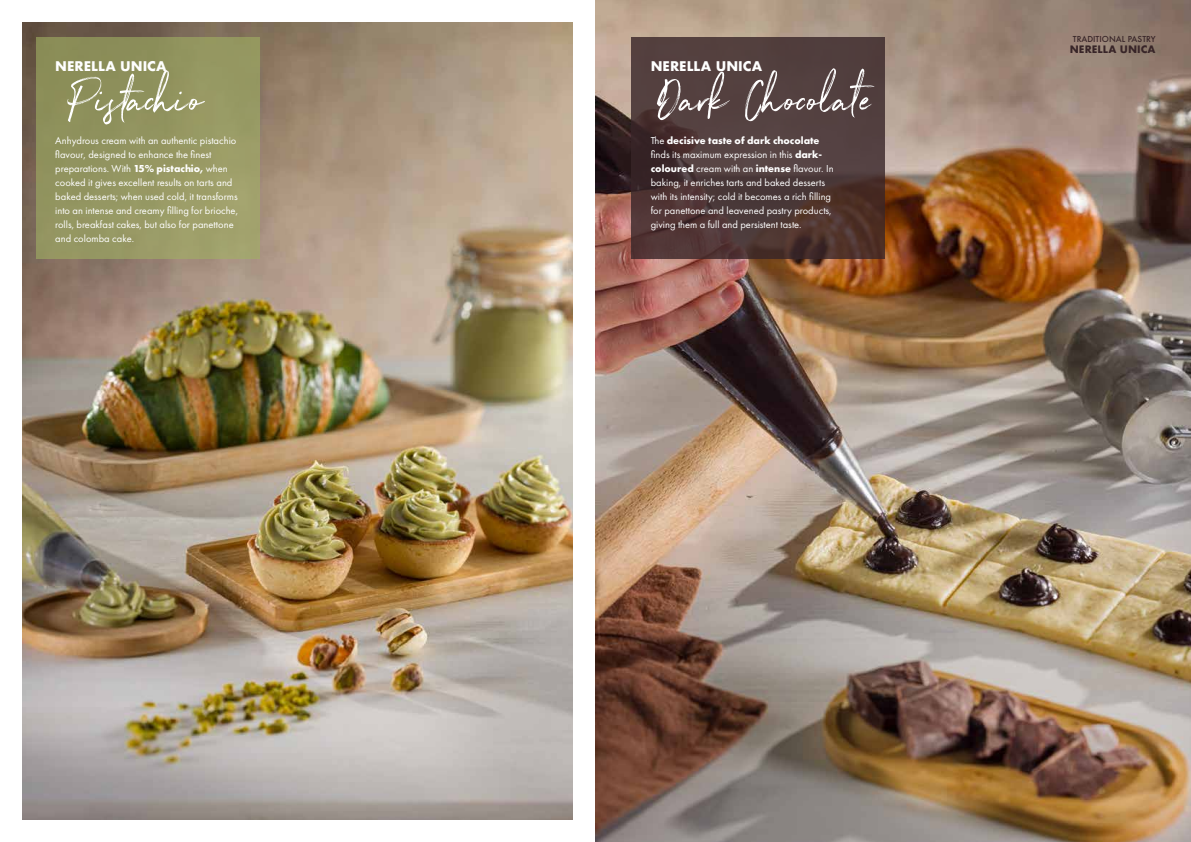
<style>
.page{position:relative;width:1191px;height:842px;background:#fff}
.page>*{position:absolute;margin:0;border:0;box-sizing:border-box;transform-origin:0 0}
.t1{font:50px "Northwell";color:#fff}
.t2{font:700 13px "Futura";color:#fff}
.t3{font:10.5px/14px "Futura PT";color:#fff}
.t4{font:700 10px "Futura";color:#382528}
.t5{font:500 8px "Futura";color:#382528}
.s1{font-weight:700}
</style>
<div class="page">
<img style="left:595px;top:0;width:596px;height:842px">
<img style="left:23px;top:23px;width:550px;height:796px">
<svg style="left:631px;top:38px;width:253px;height:221px;background:#4f3a39"></svg>
<div style="left:36px;top:38px;width:223px;height:221px;background:#959761"></div>
<p class="t2" style="left:55px;top:56px;width:113px">NERELLA UNICA</p>
<p class="t2" style="left:651px;top:56px;width:113px">NERELLA UNICA</p>
<h1 class="t1" style="left:67px;top:63px;width:137px">Pistachio</h1>
<h1 class="t1" style="left:656px;top:63px;width:217px">Dark Chocolate</h1>
<p class="t3" style="left:55px;top:134px;width:184px">Anhydrous cream with an authentic pistachio flavour, designed to enhance the finest preparations. With <span class="s1">15% pistachio,</span> when cooked it gives excellent results on tarts and baked desserts; when used cold, it transforms into an intense and creamy filling for brioche, rolls, breakfast cakes, but also for panettone and colomba cake.</p>
<p class="t3" style="left:651px;top:134px;width:184px">The <span class="s1">decisive taste of dark chocolate </span>finds its maximum expression in this <span class="s1">dark&shy;coloured</span> cream with an <span class="s1">intense</span> flavour. In baking, it enriches tarts and baked desserts with its intensity; cold it becomes a rich filling for panettone and leavened pastry products, giving them a full and persistent taste.</p>
<p class="t5" style="left:1072px;top:34px;width:84px">TRADITIONAL PASTRY</p>
<p class="t4" style="left:1069px;top:42px;width:87px">NERELLA UNICA</p>
</div>
